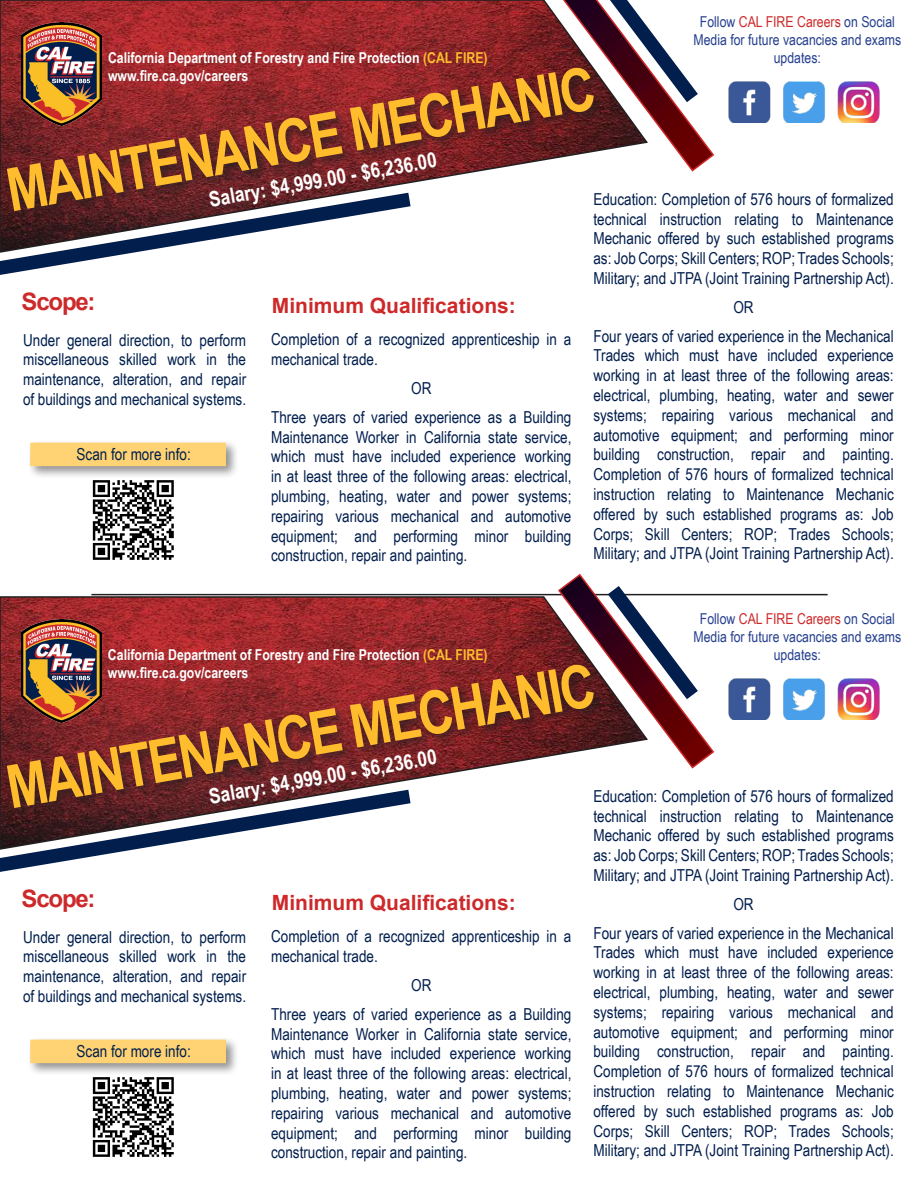
<style>
.page{position:relative;width:918px;height:1188px;background:#fff}
.page>*{position:absolute;margin:0;border:0;box-sizing:border-box;transform-origin:0 0}
.t1{font:700 60px "Arial Narrow";color:#ffbd2e}
.t2{font:700 24px "Arial";letter-spacing:-.05em;color:#cd292a}
.t3{font:700 21px "Arial Narrow";color:#fff}
.t4{font:700 21px "Arial";color:#cd292a}
.t5{font:16.5px/19.8px "Arial Narrow";color:#021e4d;text-align:justify}
.t6{font:16.5px/19.8px "Arial Narrow";color:#001f4d;text-align:justify}
.t7{font:700 15px "Arial Narrow";color:#fff}
.t8{font:15px/18px "Arial Narrow";color:#253f8e;text-align:center}
.s1{color:#cd292a}
.s2{color:#ffbd2e}
</style>
<div class="page">
<hr style="left:91px;top:594px;width:737px;height:1px;background:#231f20">
<svg style="left:0;top:0;width:557px;height:192px;background:#9a282b"></svg>
<div style="left:4px;top:64px;width:601px;height:159px;background:#231f20;opacity:.75"></div>
<img style="left:22px;top:23px;width:79px;height:103px">
<svg style="left:557px;top:0;width:157px;height:173px"></svg>
<svg style="left:0;top:192px;width:411px;height:83px"></svg>
<img style="left:728px;top:81px;width:152px;height:42px">
<div style="left:27px;top:440px;width:213px;height:40px;background:#231f20;opacity:.75"></div>
<div style="left:30px;top:443px;width:196px;height:23px;background:#ffd373"></div>
<img style="left:91px;top:478px;width:85px;height:82px">
<svg style="left:0;top:595px;width:557px;height:194px;background:#9a2b2e"></svg>
<div style="left:4px;top:661px;width:601px;height:159px;background:#231f20;opacity:.75"></div>
<img style="left:22px;top:620px;width:79px;height:103px">
<svg style="left:557px;top:574px;width:158px;height:196px"></svg>
<svg style="left:0;top:789px;width:411px;height:83px"></svg>
<img style="left:728px;top:678px;width:152px;height:42px">
<div style="left:27px;top:1037px;width:213px;height:40px;background:#231f20;opacity:.75"></div>
<div style="left:30px;top:1040px;width:196px;height:23px;background:#ffd373"></div>
<img style="left:91px;top:1075px;width:85px;height:82px">
<p class="t8" style="left:693px;top:12px;width:209px">Follow <span class="s1">CAL FIRE Careers</span> on Social<br>Media for future vacancies and exams updates:</p>
<p class="t7" style="left:108px;top:46px;width:381px">California Department of Forestry and Fire Protection <span class="s2">(CAL FIRE)</span></p>
<p class="t7" style="left:108px;top:64px;width:142px">www.fire.ca.gov/careers</p>
<p class="t1" style="left:-1px;top:146px;width:598px;rotate:-10deg">MAINTENANCE MECHANIC</p>
<p class="t3" style="left:207px;top:184px;width:232px;rotate:-10deg">Salary: $4,999.00 - $6,236.00</p>
<p class="t5" style="left:593px;top:188px;width:302px">Education: Completion of 576 hours of formalized technical instruction relating to Maintenance Mechanic offered by such established programs as: Job Corps; Skill Centers; ROP; Trades Schools; Military; and JTPA (Joint Training Partnership Act).</p>
<p class="t5" style="left:733px;top:296px;width:22px">OR</p>
<p class="t5" style="left:593px;top:325px;width:302px">Four years of varied experience in the Mechanical Trades which must have included experience working in at least three of the following areas: electrical, plumbing, heating, water and sewer systems; repairing various mechanical and automotive equipment; and performing minor building construction, repair and painting.<br>Completion of 576 hours of formalized technical instruction relating to Maintenance Mechanic offered by such established programs as: Job Corps; Skill Centers; ROP; Trades Schools; Military; and JTPA (Joint Training Partnership Act).</p>
<p class="t2" style="left:22px;top:284px;width:76px">Scope:</p>
<p class="t6" style="left:23px;top:329px;width:225px">Under general direction, to perform miscellaneous skilled work in the maintenance, alteration, and repair of buildings and mechanical systems.</p>
<p class="t4" style="left:272px;top:291px;width:245px">Minimum Qualifications:</p>
<p class="t5" style="left:271px;top:329px;width:302px">Completion of a recognized apprenticeship in a mechanical trade.</p>
<p class="t5" style="left:411px;top:378px;width:22px">OR</p>
<p class="t5" style="left:271px;top:406px;width:302px">Three years of varied experience as a Building Maintenance Worker in California state service, which must have included experience working in at least three of the following areas: electrical, plumbing, heating, water and power systems; repairing various mechanical and automotive equipment; and performing minor building construction, repair and painting.</p>
<p class="t6" style="left:77px;top:444px;width:116px">Scan for more info:</p>
<p class="t8" style="left:693px;top:609px;width:209px">Follow <span class="s1">CAL FIRE Careers</span> on Social<br>Media for future vacancies and exams updates:</p>
<p class="t7" style="left:108px;top:643px;width:381px">California Department of Forestry and Fire Protection <span class="s2">(CAL FIRE)</span></p>
<p class="t7" style="left:108px;top:661px;width:142px">www.fire.ca.gov/careers</p>
<p class="t1" style="left:-1px;top:743px;width:598px;rotate:-10deg">MAINTENANCE MECHANIC</p>
<p class="t3" style="left:207px;top:781px;width:232px;rotate:-10deg">Salary: $4,999.00 - $6,236.00</p>
<p class="t5" style="left:593px;top:785px;width:302px">Education: Completion of 576 hours of formalized technical instruction relating to Maintenance Mechanic offered by such established programs as: Job Corps; Skill Centers; ROP; Trades Schools; Military; and JTPA (Joint Training Partnership Act).</p>
<p class="t5" style="left:733px;top:893px;width:22px">OR</p>
<p class="t5" style="left:593px;top:922px;width:302px">Four years of varied experience in the Mechanical Trades which must have included experience working in at least three of the following areas: electrical, plumbing, heating, water and sewer systems; repairing various mechanical and automotive equipment; and performing minor building construction, repair and painting.<br>Completion of 576 hours of formalized technical instruction relating to Maintenance Mechanic offered by such established programs as: Job Corps; Skill Centers; ROP; Trades Schools; Military; and JTPA (Joint Training Partnership Act).</p>
<p class="t2" style="left:22px;top:881px;width:76px">Scope:</p>
<p class="t6" style="left:23px;top:926px;width:225px">Under general direction, to perform miscellaneous skilled work in the maintenance, alteration, and repair of buildings and mechanical systems.</p>
<p class="t4" style="left:272px;top:888px;width:245px">Minimum Qualifications:</p>
<p class="t5" style="left:271px;top:926px;width:302px">Completion of a recognized apprenticeship in a mechanical trade.</p>
<p class="t5" style="left:411px;top:975px;width:22px">OR</p>
<p class="t5" style="left:271px;top:1003px;width:302px">Three years of varied experience as a Building Maintenance Worker in California state service, which must have included experience working in at least three of the following areas: electrical, plumbing, heating, water and power systems; repairing various mechanical and automotive equipment; and performing minor building construction, repair and painting.</p>
<p class="t6" style="left:77px;top:1041px;width:116px">Scan for more info:</p>
</div>
